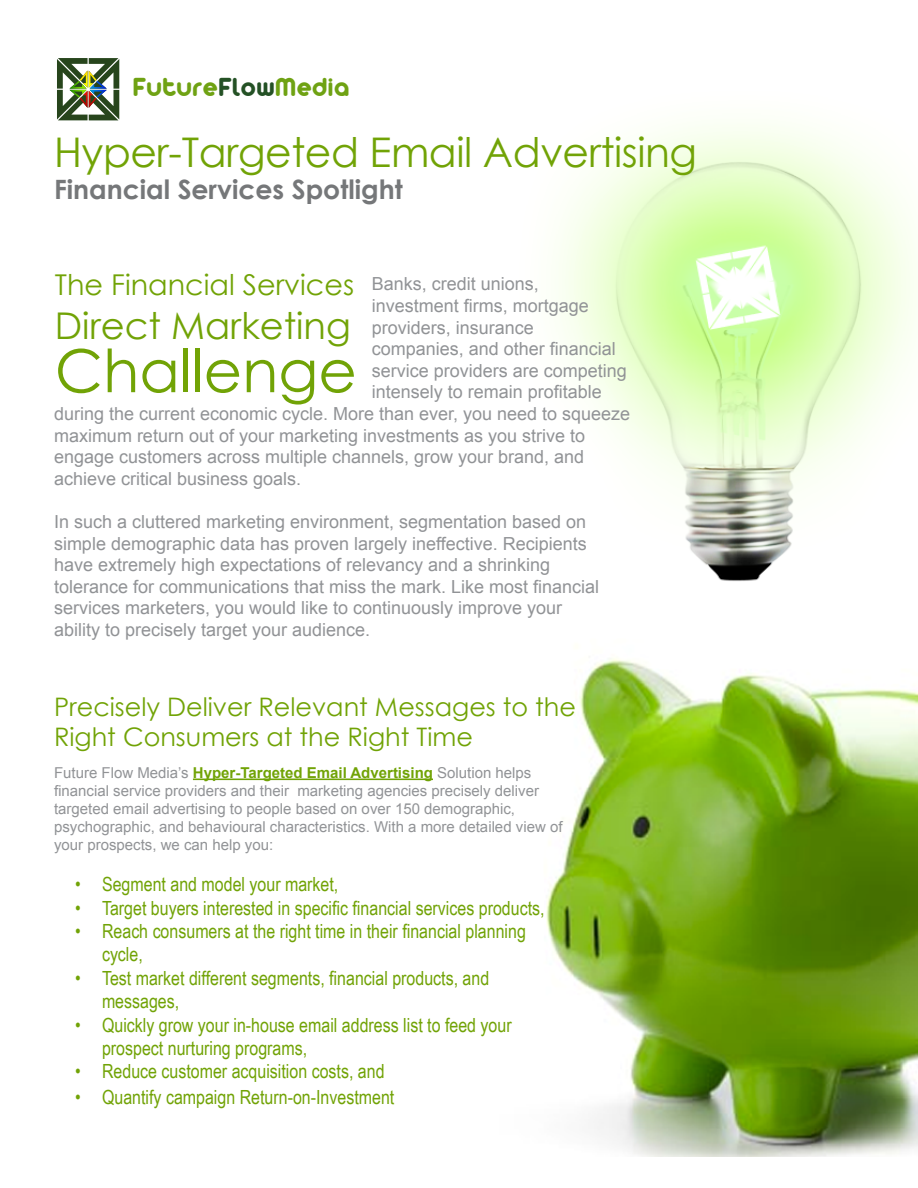
<style>
.page{position:relative;width:918px;height:1188px;background:#fff}
.page>*{position:absolute;margin:0;border:0;box-sizing:border-box;transform-origin:0 0}
.t1{font:59.4px "Century Gothic";color:#71a306}
.t2{font:40.95px "Century Gothic";letter-spacing:-.01em;color:#71a306}
.t3{font:36.9px "Century Gothic";color:#71a306}
.t4{font:28.65px "Century Gothic";color:#71a306}
.t5{font:28.35px "Arista 2.0";letter-spacing:.02em;color:#6fa213}
.t6{font:700 26.7px "Century Gothic";color:#757779}
.t7{font:25.5px/30.6px "Century Gothic";color:#71a306}
.t8{font:19.5px/23.4px "Arial Narrow";color:#71a306}
.t9{font:18px/21.6px "Arial";color:#919396}
.t10{font:15px/18px "Arial";color:#919396}
.s1{color:#245125}
.s2{font-weight:700;color:#71a306}
</style>
<div class="page">
<img style="left:546px;top:123px;width:372px;height:1034px">
<svg style="left:57px;top:58px;width:62px;height:62px"></svg>
<hr style="left:193px;top:779px;width:240px;height:1px;background:#71a306">
<h3 class="t5" style="left:133px;top:70px;width:218px">Future<span class="s1">Flow</span>Media</h3>
<h2 class="t2" style="left:54px;top:123px;width:645px">Hyper-Targeted Email Advertising</h2>
<h3 class="t6" style="left:54px;top:169px;width:350px">Financial Services Spotlight</h3>
<h3 class="t4" style="left:55px;top:264px;width:301px">The Financial Services</h3>
<h3 class="t3" style="left:55px;top:300px;width:297px">Direct Marketing</h3>
<h1 class="t1" style="left:55px;top:329px;width:304px">Challenge</h1>
<p class="t9" style="left:372px;top:273px;width:169px">Banks, credit unions,</p>
<p class="t9" style="left:372px;top:295px;width:219px">investment firms, mortgage</p>
<p class="t9" style="left:372px;top:317px;width:164px">providers, insurance</p>
<p class="t9" style="left:372px;top:338px;width:246px">companies, and other financial</p>
<p class="t9" style="left:372px;top:360px;width:257px">service providers are competing</p>
<p class="t9" style="left:372px;top:381px;width:232px">intensely to remain profitable</p>
<p class="t9" style="left:54px;top:403px;width:578px">during the current economic cycle. More than ever, you need to squeeze</p>
<p class="t9" style="left:54px;top:425px;width:533px">maximum return out of your marketing investments as you strive to</p>
<p class="t9" style="left:54px;top:446px;width:532px">engage customers across multiple channels, grow your brand, and</p>
<p class="t9" style="left:54px;top:468px;width:249px">achieve critical business goals.</p>
<p class="t9" style="left:54px;top:511px;width:547px">In such a cluttered marketing environment, segmentation based on simple demographic data has proven largely ineffective. Recipients have extremely high expectations of relevancy and a shrinking tolerance for communications that miss the mark. Like most financial services marketers, you would like to continuously improve your ability to precisely target your audience.</p>
<h3 class="t7" style="left:54px;top:691px;width:524px">Precisely Deliver Relevant Messages to the<br>Right Consumers at the Right Time</h3>
<p class="t10" style="left:54px;top:764px;width:510px">Future Flow Media’s <span class="s2">Hyper-Targeted Email Advertising</span> Solution helps financial service providers and their marketing agencies precisely deliver targeted email advertising to people based on over 150 demographic, psychographic, and behavioural characteristics. With a more detailed view of your prospects, we can help you:</p>
<p class="t8" style="left:75px;top:872px;width:265px">• Segment and model your market,</p>
<p class="t8" style="left:75px;top:895px;width:471px">• Target buyers interested in specific financial services products,</p>
<p class="t8" style="left:102px;top:919px;width:425px;text-indent:-27px">• Reach consumers at the right time in their financial planning cycle,</p>
<p class="t8" style="left:102px;top:965px;width:389px;text-indent:-27px">• Test market different segments, financial products, and messages,</p>
<p class="t8" style="left:102px;top:1012px;width:411px;text-indent:-27px">• Quickly grow your in-house email address list to feed your prospect nurturing programs,</p>
<p class="t8" style="left:75px;top:1059px;width:311px">• Reduce customer acquisition costs, and</p>
<p class="t8" style="left:75px;top:1084px;width:321px">• Quantify campaign Return-on-Investment</p>
</div>
